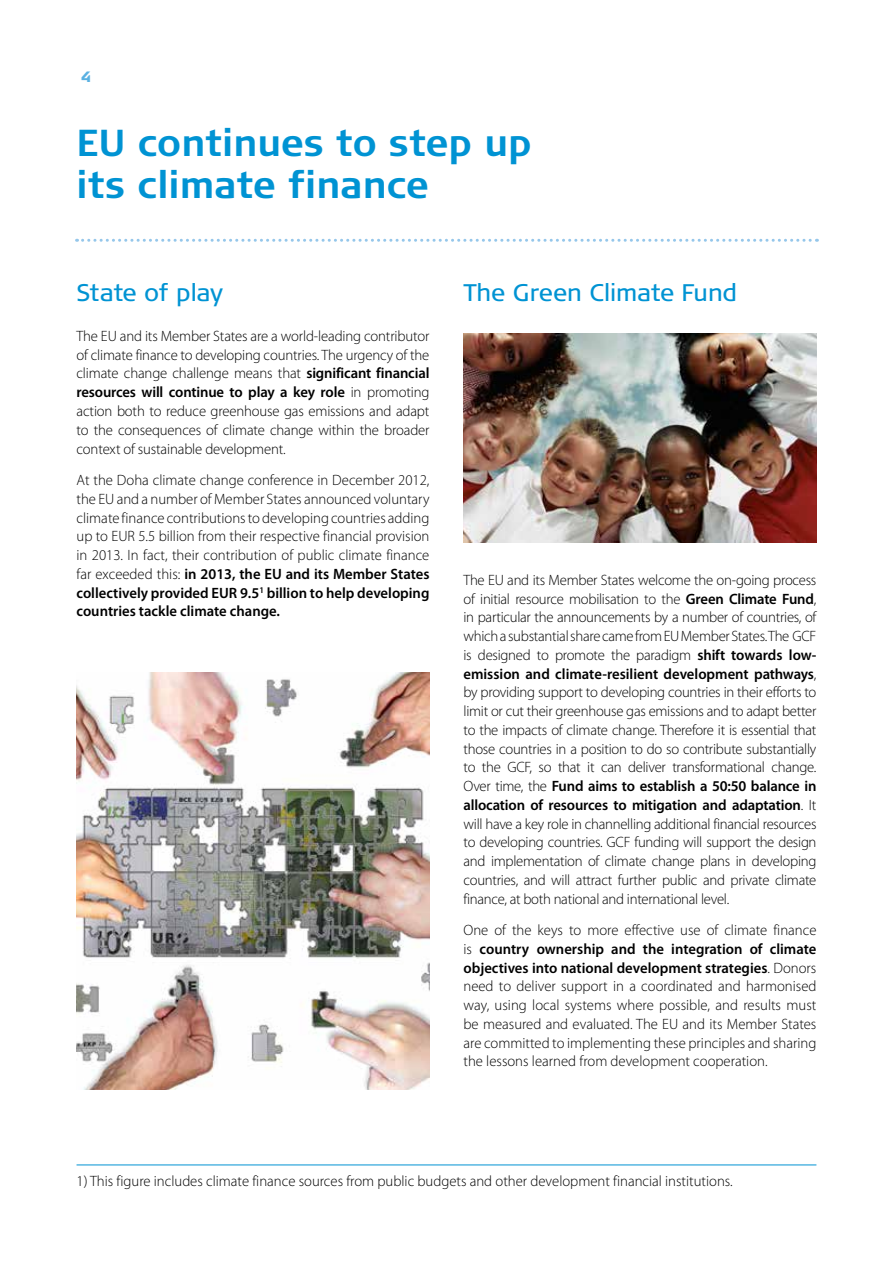
<style>
.page{position:relative;width:893px;height:1263px;background:#fff}
.page>*{position:absolute;margin:0;border:0;box-sizing:border-box;transform-origin:0 0}
.t1{font:700 37.5px/42px "Signa Pro";color:#0093d3}
.t2{font:24px "Signa Pro";letter-spacing:-.01em;color:#0093d3}
.t3{font:300 15px/18.8px "Myriad Pro";color:#000;text-align:justify}
.t4{font:900 15px "Signa Pro";color:#5ab1e2}
.s1{font-weight:600}
</style>
<div class="page">
<img style="left:77px;top:673px;width:352px;height:417px">
<img style="left:463px;top:334px;width:353px;height:208px">
<svg style="left:77px;top:239px;width:740px;height:3px"></svg>
<hr style="left:77px;top:1165px;width:739px;height:1px;background:#0093d3">
<p class="t4" style="left:81px;top:67px;width:12px">4</p>
<h1 class="t1" style="left:77px;top:122px;width:457px">EU continues to step up its climate finance</h1>
<h2 class="t2" style="left:77px;top:278px;width:148px">State of play</h2>
<p class="t3" style="left:77px;top:326px;width:354px">The EU and its Member States are a world-leading contributor of climate finance to developing countries. The urgency of the climate change challenge means that <span class="s1">significant financial resources will continue to play a key role</span> in promoting action both to reduce greenhouse gas emissions and adapt to the consequences of climate change within the broader context of sustainable development.</p>
<p class="t3" style="left:77px;top:470px;width:354px">At the Doha climate change conference in December 2012, the EU and a number of Member States announced voluntary climate finance contributions to developing countries adding up to EUR 5.5 billion from their respective financial provision in 2013. In fact, their contribution of public climate finance far exceeded this: <span class="s1">in 2013, the EU and its Member States collectively provided EUR 9.5</span><sup>1</sup> <span class="s1">billion to help developing countries tackle climate change.</span></p>
<h2 class="t2" style="left:463px;top:278px;width:275px">The Green Climate Fund</h2>
<p class="t3" style="left:463px;top:570px;width:354px">The EU and its Member States welcome the on-going process of initial resource mobilisation to the <span class="s1">Green Climate Fund</span>, in particular the announcements by a number of countries, of which a substantial share came from EU Member States. The GCF is designed to promote the paradigm <span class="s1">shift towards low&shy;emission and climate-resilient development pathways</span>, by providing support to developing countries in their efforts to limit or cut their greenhouse gas emissions and to adapt better to the impacts of climate change. Therefore it is essential that those countries in a position to do so contribute substantially to the GCF, so that it can deliver transformational change.<br>Over time, the <span class="s1">Fund aims to establish a 50:50 balance in allocation of resources to mitigation and adaptation</span>. It will have a key role in channelling additional financial resources to developing countries. GCF funding will support the design and implementation of climate change plans in developing countries, and will attract further public and private climate finance, at both national and international level.</p>
<p class="t3" style="left:463px;top:920px;width:354px">One of the keys to more effective use of climate finance is <span class="s1">country ownership and the integration of climate objectives into national development strategies</span>. Donors need to deliver support in a coordinated and harmonised way, using local systems where possible, and results must be measured and evaluated. The EU and its Member States are committed to implementing these principles and sharing the lessons learned from development cooperation.</p>
<p class="t3" style="left:77px;top:1172px;width:658px">1) This figure includes climate finance sources from public budgets and other development financial institutions.</p>
</div>
